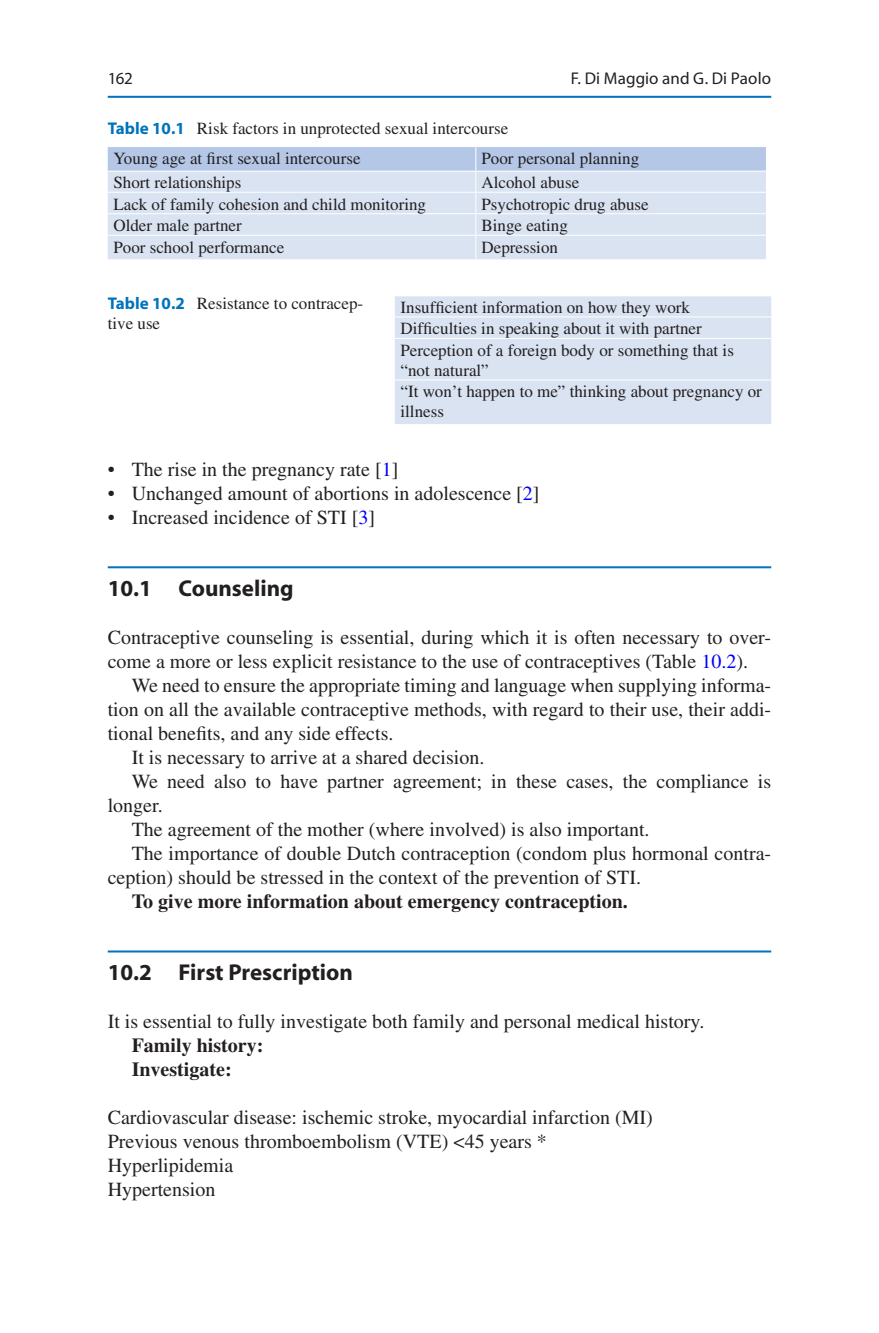
<style>
.page{position:relative;width:879px;height:1333px;background:#fff}
.page>*{position:absolute;margin:0;border:0;box-sizing:border-box;transform-origin:0 0}
.t1{font:700 23px "Ybsdhy Myriad";color:#231f20}
.t2{font:20px/24px "Tmjycv Times";color:#231f20}
.t3{font:700 20px/24px "Gyklxs Times";color:#231f20}
.t4{font:17px/20.8px "Tmjycv Times";color:#231f20}
.t5{font:17px "Pxjrcw Myriad";letter-spacing:.01em;color:#231f20}
.t6{font:17px "Qxchcl Myriad";color:#231f20}
.s1{font-family:"Ybsdhy Myriad";font-weight:700;color:#0073bc}
.s2{color:#0000fa}
</style>
<div class="page">
<hr style="left:108px;top:566px;width:663px;height:2px;background:#0073bc">
<hr style="left:108px;top:950px;width:663px;height:2px;background:#0073bc">
<svg style="left:108px;top:147px;width:658px;height:112px;background:#d2deef"></svg>
<div style="left:395px;top:296px;width:376px;height:128px;background:#d9e3f2"></div>
<hr style="left:395px;top:316px;width:376px;height:1px;background:#fff">
<hr style="left:395px;top:338px;width:376px;height:1px;background:#fff">
<hr style="left:395px;top:379px;width:376px;height:1px;background:#fff">
<hr style="left:108px;top:96px;width:663px;height:2px;background:#0073bc">
<p class="t6" style="left:108px;top:70px;width:27px">162</p>
<p class="t5" style="left:571px;top:70px;width:202px">F. Di Maggio and G. Di Paolo</p>
<p class="t4" style="left:113px;top:113px;width:396px;line-height:30.4px;text-indent:-6px"><span class="s1">Table 10.1</span> Risk factors in unprotected sexual intercourse<br>Young age at first sexual intercourse</p>
<p class="t4" style="left:481px;top:148px;width:159px">Poor personal planning</p>
<p class="t4" style="left:113px;top:172px;width:129px">Short relationships</p>
<p class="t4" style="left:481px;top:172px;width:99px">Alcohol abuse</p>
<p class="t4" style="left:113px;top:193px;width:314px">Lack of family cohesion and child monitoring</p>
<p class="t4" style="left:481px;top:193px;width:169px">Psychotropic drug abuse</p>
<p class="t4" style="left:113px;top:215px;width:130px">Older male partner</p>
<p class="t4" style="left:481px;top:215px;width:88px">Binge eating</p>
<p class="t4" style="left:113px;top:236px;width:172px">Poor school performance</p>
<p class="t4" style="left:481px;top:236px;width:78px">Depression</p>
<p class="t4" style="left:108px;top:293px;width:257px;line-height:20px"><span class="s1">Table 10.2</span> Resistance to contracep&shy;tive use</p>
<p class="t4" style="left:400px;top:296px;width:363px">Insufficient information on how they work Difficulties in speaking about it with partner Perception of a foreign body or something that is “not natural”<br>“It won’t happen to me” thinking about pregnancy or illness</p>
<p class="t2" style="left:108px;top:457px;width:292px">• The rise in the pregnancy rate [<span class="s2">1</span>]</p>
<p class="t2" style="left:108px;top:481px;width:433px">• Unchanged amount of abortions in adolescence [<span class="s2">2</span>]</p>
<p class="t2" style="left:108px;top:505px;width:269px">• Increased incidence of STI [<span class="s2">3</span>]</p>
<p class="t1" style="left:108px;top:576px;width:187px">10.1 Counseling</p>
<p class="t2" style="left:108px;top:625px;width:665px">Contraceptive counseling is essential, during which it is often necessary to over&shy;come a more or less explicit resistance to the use of contraceptives (Table <span class="s2">10.2</span>).</p>
<p class="t2" style="left:132px;top:673px;width:641px">We need to ensure the appropriate timing and language when supplying informa-</p>
<p class="t2" style="left:108px;top:697px;width:665px">tion on all the available contraceptive methods, with regard to their use, their addi-</p>
<p class="t2" style="left:108px;top:721px;width:287px">tional benefits, and any side effects.</p>
<p class="t2" style="left:132px;top:745px;width:354px">It is necessary to arrive at a shared decision.</p>
<p class="t2" style="left:132px;top:769px;width:641px">We need also to have partner agreement; in these cases, the compliance is</p>
<p class="t2" style="left:108px;top:793px;width:56px">longer.</p>
<p class="t2" style="left:132px;top:817px;width:519px">The agreement of the mother (where involved) is also important.</p>
<p class="t2" style="left:132px;top:841px;width:641px">The importance of double Dutch contraception (condom plus hormonal contra-</p>
<p class="t2" style="left:108px;top:865px;width:535px">ception) should be stressed in the context of the prevention of STI.</p>
<p class="t3" style="left:132px;top:888px;width:498px">To give more information about emergency contraception.</p>
<p class="t1" style="left:108px;top:960px;width:247px">10.2 First Prescription</p>
<p class="t2" style="left:108px;top:1009px;width:598px">It is essential to fully investigate both family and personal medical history.</p>
<p class="t3" style="left:132px;top:1032px;width:133px">Family history:<br>Investigate:</p>
<p class="t2" style="left:108px;top:1105px;width:546px">Cardiovascular disease: ischemic stroke, myocardial infarction (MI)<br>Previous venous thromboembolism (VTE) &lt;45 years * Hyperlipidemia<br>Hypertension</p>
</div>
